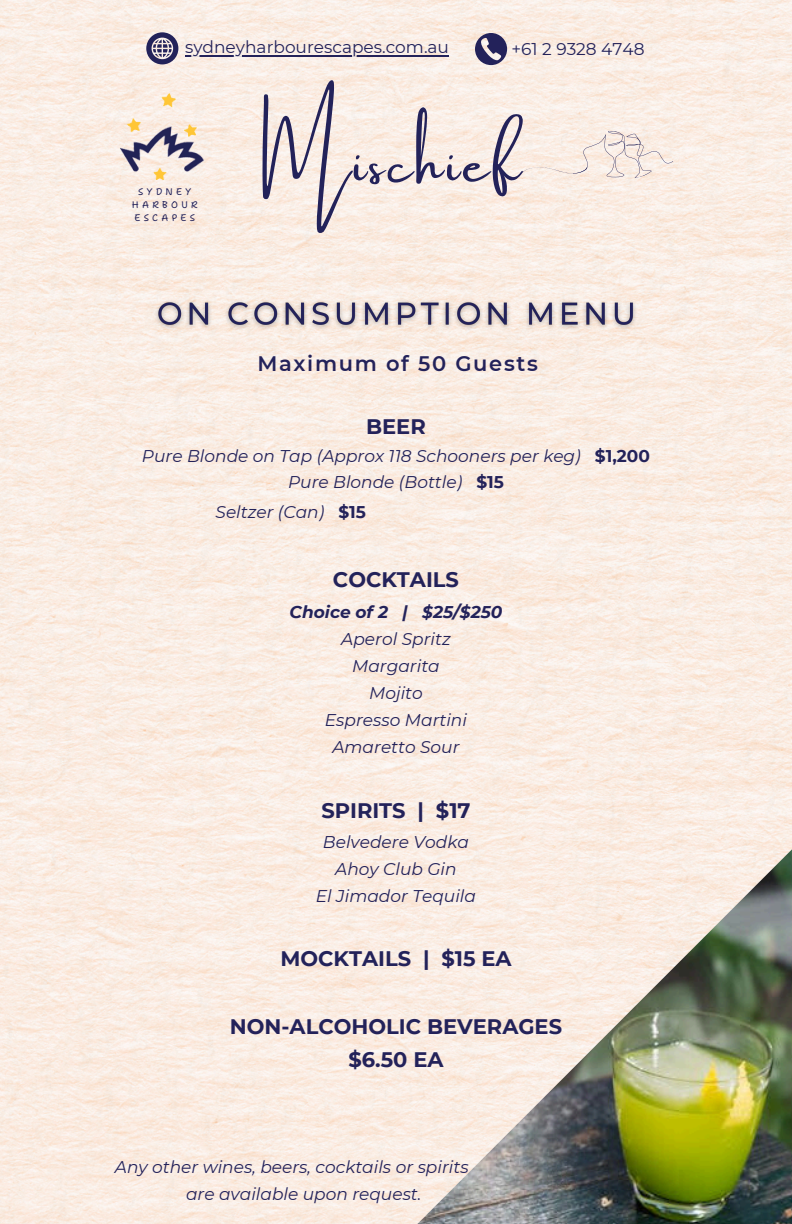
<style>
.page{position:relative;width:792px;height:1224px;background:#fff}
.page>*{position:absolute;margin:0;border:0;box-sizing:border-box;transform-origin:0 0}
.t1{font:55.3px "Amsterdam One";letter-spacing:.06em;color:#23225a}
.t2{font:700 21px/33.8px "Montserrat";color:#23225a;text-align:center}
.t3{font:600 21px "Montserrat";letter-spacing:.08em;color:#23225a}
.t4{font:italic 17px/27px "Montserrat";color:#23225a;text-align:center}
.t5{font:17px "Montserrat";color:#23225a}
.t6{font:9.6px/13.4px "Shantell Sans";letter-spacing:.345em;color:#23225a}
.s1{font-weight:700;font-style:normal}
.s2{font-weight:700}
</style>
<div class="page">
<img style="left:0;top:0;width:792px;height:1224px">
<img style="left:408px;top:830px;width:384px;height:394px">
<img style="left:149px;top:295px;width:492px;height:39px">
<hr style="left:185px;top:55px;width:264px;height:1px;background:#23225a">
<svg style="left:475px;top:33px;width:32px;height:32px"></svg>
<svg style="left:146px;top:32px;width:32px;height:32px"></svg>
<img style="left:120px;top:86px;width:89px;height:102px">
<svg style="left:521px;top:118px;width:154px;height:73px;background:#f6e9e1"></svg>
<p class="t5" style="left:185px;top:37px;width:265px">sydneyharbourescapes.com.au</p>
<h4 class="t5" style="left:512px;top:38px;width:134px">+61 2 9328 4748</h4>
<h5 class="t6" style="left:138px;top:185px;width:54px">SYDNEY</h5>
<h5 class="t6" style="left:132px;top:198px;width:67px">HARBOUR<br>ESCAPES</h5>
<h5 class="t1" style="left:262px;top:133px;width:260px">Mischief</h5>
<p class="t3" style="left:257px;top:350px;width:282px">Maximum of 50 Guests</p>
<p class="t2" style="left:366px;top:409px;width:61px">BEER</p>
<p class="t4" style="left:142px;top:443px;width:510px;line-height:26.2px">Pure Blonde on Tap (Approx 118 Schooners per keg) <span class="s1">$1,200<br></span>Pure Blonde (Bottle) <span class="s1">$15</span></p>
<p class="t4" style="left:216px;top:499px;width:152px">Seltzer (Can) <span class="s1">$15</span></p>
<h5 class="t2" style="left:333px;top:562px;width:128px">COCKTAILS</h5>
<h5 class="t4" style="left:290px;top:599px;width:214px"><span class="s2">Choice of 2 | $25/$250<br></span>Aperol Spritz<br>Margarita<br>Mojito<br>Espresso Martini<br>Amaretto Sour</h5>
<p class="t2" style="left:321px;top:793px;width:151px">SPIRITS | $17</p>
<p class="t4" style="left:316px;top:828px;width:162px">Belvedere Vodka<br>Ahoy Club Gin<br>El Jimador Tequila</p>
<h5 class="t2" style="left:280px;top:942px;width:233px">MOCKTAILS | $15 EA</h5>
<p class="t2" style="left:230px;top:1009px;width:334px">NON-ALCOHOLIC BEVERAGES $6.50 EA</p>
<p class="t4" style="left:186px;top:1154px;width:284px;text-align:left;text-indent:-71px">Any other wines, beers, cocktails or spirits are available upon request.</p>
</div>
